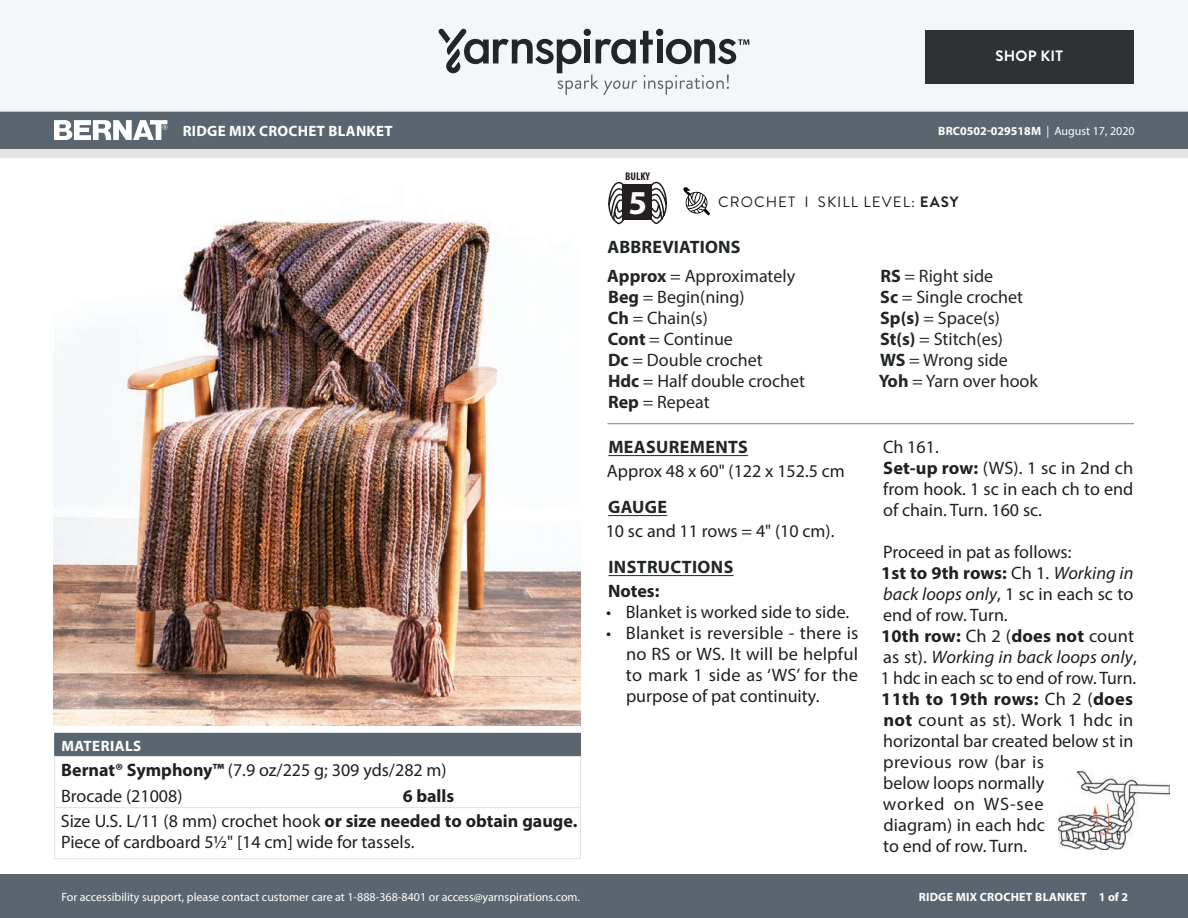
<style>
.page{position:relative;width:1188px;height:918px;background:#fff}
.page>*{position:absolute;margin:0;border:0;box-sizing:border-box;transform-origin:0 0}
.t1{font:700 33.6px "Myriad Pro";color:#fff}
.t2{font:18px/21px "Myriad Pro";color:#231f20}
.t3{font:18px/21px "Myriad Pro";color:#222628}
.t4{font:700 18px/25.5px "Myriad Pro";color:#231f20}
.t5{font:700 18px "Myriad Pro";letter-spacing:.02em;color:#222628}
.t6{font:700 15px "Myriad Pro";letter-spacing:.02em;color:#fff}
.t7{font:15px "Brandon Grotesque";letter-spacing:.07em;color:#231f20}
.t8{font:700 15px "Brandon Grotesque";letter-spacing:.02em;color:#fff}
.t9{font:12px "Myriad Pro";color:#fff}
.t10{font:700 12px "Myriad Pro";color:#fff}
.t11{font:700 12px "Myriad Pro";letter-spacing:.02em;color:#fff}
.t12{font:700 condensed 11.25px "Myriad Pro";color:#231f20}
.s1{font-weight:400}
.s2{font-weight:700}
.s3{font-style:italic}
</style>
<div class="page">
<div style="left:0;top:875px;width:1188px;height:43px;background:#596670"></div>
<div style="left:0;top:149px;width:1188px;height:9px;background:#e4e4e4"></div>
<div style="left:0;top:111px;width:1188px;height:38px;background:#596670"></div>
<div style="left:0;top:0;width:1188px;height:112px;background:#f4f6f7"></div>
<svg style="left:438px;top:29px;width:311px;height:66px"></svg>
<div style="left:925px;top:30px;width:209px;height:54px;background:#2e3235"></div>
<svg style="left:54px;top:120px;width:113px;height:20px"></svg>
<svg style="left:683px;top:187px;width:27px;height:28px"></svg>
<svg style="left:608px;top:181px;width:18px;height:43px"></svg>
<svg style="left:649px;top:181px;width:18px;height:43px"></svg>
<div style="left:622px;top:185px;width:30px;height:35px;background:#231f20"></div>
<img style="left:54px;top:219px;width:527px;height:506px">
<hr style="left:608px;top:455px;width:140px;height:1px;background:#222628">
<hr style="left:608px;top:515px;width:59px;height:1px;background:#222628">
<hr style="left:608px;top:575px;width:126px;height:1px;background:#222628">
<div style="left:55px;top:733px;width:525px;height:24px;background:#596670"></div>
<hr style="left:54px;top:733px;width:342px;height:1px;background:#596670">
<hr style="left:396px;top:733px;width:185px;height:1px;background:#596670">
<hr style="left:54px;top:756px;width:342px;height:1px;background:#e4e4e4">
<hr style="left:396px;top:756px;width:185px;height:1px;background:#e4e4e4">
<svg style="left:54px;top:734px;width:1px;height:73px"></svg>
<svg style="left:580px;top:734px;width:1px;height:73px"></svg>
<hr style="left:54px;top:808px;width:1px;height:50px;background:#e4e4e4">
<hr style="left:54px;top:807px;width:342px;height:1px;background:#e4e4e4">
<hr style="left:396px;top:807px;width:185px;height:1px;background:#e4e4e4">
<hr style="left:580px;top:808px;width:1px;height:50px;background:#e4e4e4">
<hr style="left:54px;top:858px;width:342px;height:1px;background:#e4e4e4">
<hr style="left:396px;top:858px;width:185px;height:1px;background:#e4e4e4">
<hr style="left:608px;top:423px;width:526px;height:1px;background:#7e7e7d">
<img style="left:1059px;top:772px;width:111px;height:77px">
<p class="t8" style="left:995px;top:46px;width:69px">SHOP KIT</p>
<p class="t6" style="left:183px;top:121px;width:211px">RIDGE MIX CROCHET BLANKET</p>
<p class="t10" style="left:938px;top:123px;width:198px">BRC0502-029518M <span class="s1">| August 17, 2020</span></p>
<p class="t12" style="left:625px;top:169px;width:26px">BULKY</p>
<h1 class="t1" style="left:629px;top:180px;width:20px">5</h1>
<p class="t7" style="left:718px;top:192px;width:242px">CROCHET I SKILL LEVEL: <span class="s2">EASY</span></p>
<p class="t5" style="left:608px;top:235px;width:135px">ABBREVIATIONS</p>
<p class="t6" style="left:61px;top:736px;width:81px">MATERIALS</p>
<p class="t2" style="left:61px;top:757px;width:387px;line-height:25.5px"><span class="s2">Bernat® Symphony™</span> (7.9 oz/225 g; 309 yds/282 m)<br>Brocade (21008)</p>
<p class="t4" style="left:61px;top:782px;width:518px;text-indent:342px">6 balls<br><span class="s1">Size U.S. L/11 (8 mm) crochet hook</span> or size needed to obtain gauge.</p>
<p class="t2" style="left:61px;top:831px;width:355px">Piece of cardboard 5½" [14 cm] wide for tassels.</p>
<p class="t9" style="left:61px;top:889px;width:520px">For accessibility support, please contact customer care at 1-888-368-8401 or access@yarnspirations.com.</p>
<p class="t3" style="left:607px;top:265px;width:199px"><span class="s2">Approx</span> = Approximately<br><span class="s2">Beg</span> = Begin(ning)<br><span class="s2">Ch</span> = Chain(s)<br><span class="s2">Cont</span> = Continue<br><span class="s2">Dc</span> = Double crochet<br><span class="s2">Hdc</span> = Half double crochet<br><span class="s2">Rep</span> = Repeat</p>
<p class="t3" style="left:879px;top:265px;width:161px"><span class="s2">RS</span> = Right side<br><span class="s2">Sc</span> = Single crochet<br><span class="s2">Sp(s)</span> = Space(s)<br><span class="s2">St(s)</span> = Stitch(es)<br><span class="s2">WS</span> = Wrong side<br><span class="s2">Yoh</span> = Yarn over hook</p>
<p class="t5" style="left:608px;top:435px;width:141px">MEASUREMENTS</p>
<p class="t2" style="left:607px;top:460px;width:240px">Approx 48 x 60" (122 x 152.5 cm</p>
<p class="t5" style="left:608px;top:495px;width:61px">GAUGE</p>
<p class="t2" style="left:606px;top:520px;width:230px">10 sc and 11 rows = 4" (10 cm).</p>
<p class="t5" style="left:608px;top:555px;width:126px">INSTRUCTIONS</p>
<p class="t4" style="left:608px;top:577px;width:53px">Notes:</p>
<p class="t2" style="left:606px;top:601px;width:245px">• Blanket is worked side to side.</p>
<p class="t2" style="left:626px;top:622px;width:234px;text-align:justify;text-indent:-20px">• Blanket is reversible - there is no RS or WS. It will be helpful to mark 1 side as ‘WS’ for the purpose of pat continuity.</p>
<p class="t2" style="left:883px;top:436px;width:252px">Ch 161.<br><span class="s2">Set-up row:</span> (WS). 1 sc in 2nd ch from hook. 1 sc in each ch to end of chain. Turn. 160 sc.</p>
<p class="t2" style="left:881px;top:541px;width:257px">Proceed in pat as follows:<br><span class="s2">1st to 9th rows:</span> Ch 1. <span class="s3">Working in back loops only</span>, 1 sc in each sc to end of row. Turn.<br><span class="s2">10th row:</span> Ch 2 (<span class="s2">does not</span> count as st). <span class="s3">Working in back loops only</span>,<br>1 hdc in each sc to end of row. Turn.<br><span class="s2">11th to 19th rows:</span> Ch 2 (<span class="s2">does not</span> count as st). Work 1 hdc in horizontal bar created below st in previous row (bar is<br>below loops normally<br>worked on WS-see<br>diagram) in each hdc<br>to end of row. Turn.</p>
<p class="t11" style="left:919px;top:889px;width:211px">RIDGE MIX CROCHET BLANKET 1 of 2</p>
</div>
